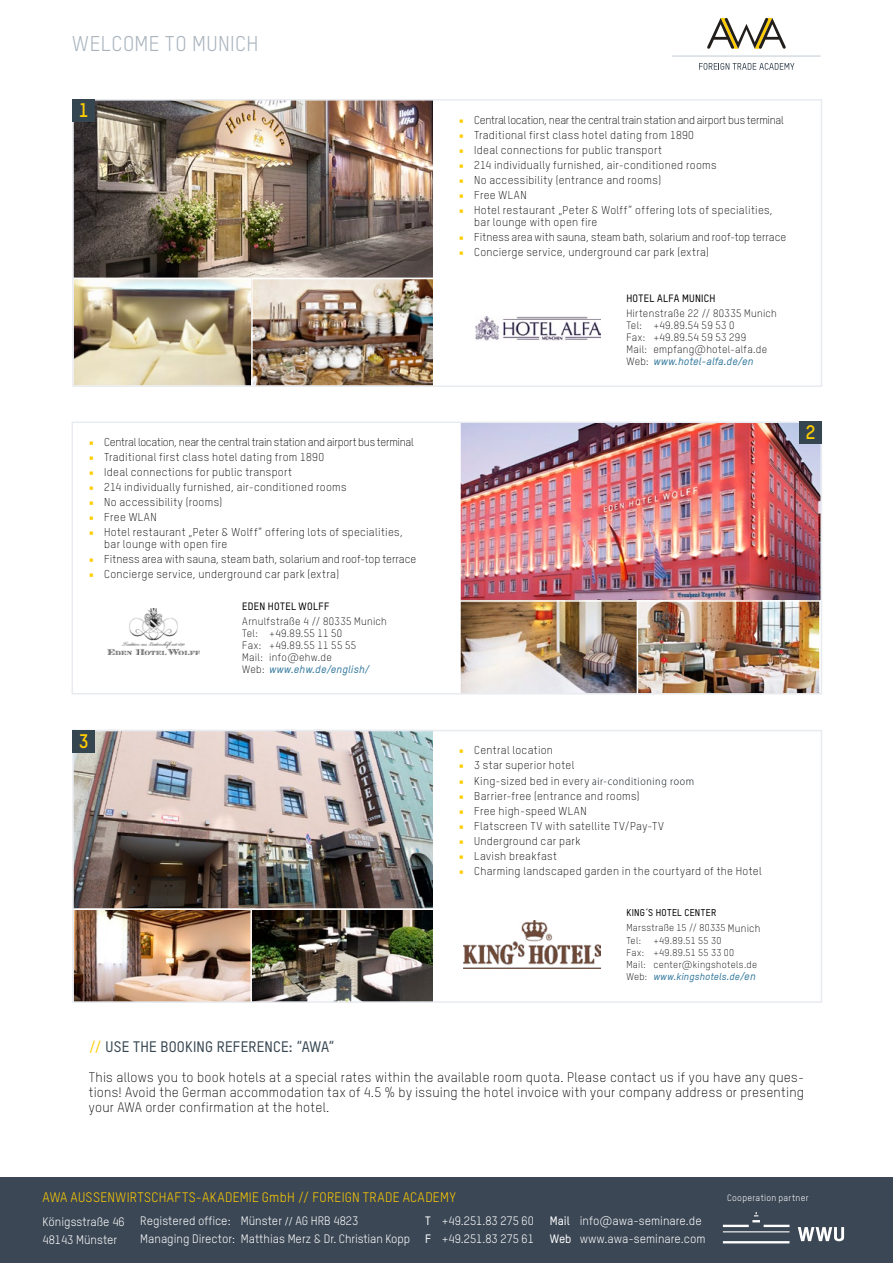
<style>
.page{position:relative;width:893px;height:1263px;background:#fff}
.page>*{position:absolute;margin:0;border:0;box-sizing:border-box;transform-origin:0 0}
.t1{font:21px "TSTARPRO";letter-spacing:.02em;color:#a9b4be}
.t2{font:700 19.35px "TSTARPRO";color:#fc0}
.t3{font:500 15px "TSTARPRO";letter-spacing:.015em;color:#364651}
.t4{font:300 13.5px/15px "TSTARPRO";letter-spacing:.015em;color:#000;text-align:justify}
.t5{font:13.5px "TSTARPRO";letter-spacing:.02em;color:#fc0}
.t6{font:12px/18px "TSTARPRO";color:#fff}
.t7{font:300 11.25px/12px "TSTARPRO";letter-spacing:.025em;color:#000}
.t8{font:300 11.25px "TSTARPRO";letter-spacing:-.025em;color:#000}
.t9{font:300 11.25px "TSTARPRO";color:#000}
.t10{font:300 10.5px/12px "TSTARPRO";letter-spacing:.03em;color:#000}
.t11{font:500 10.5px "TSTARPRO";letter-spacing:.03em;color:#000}
.t12{font:300 9.75px/12px "TSTARPRO";letter-spacing:.03em;color:#000}
.t13{font:9px "TSTARPRO";letter-spacing:.03em;color:#fff}
.s1{font-family:"Minion Pro";font-weight:400;color:#fc0}
.s2{font-weight:500;font-style:italic;color:#31779c}
.s3{font-family:"Myriad Pro";font-stretch:semi-condensed;color:#0e181f}
.s4{font-weight:500}
.s5{font-size:10.5px}
.s6{font-weight:500;font-style:italic;font-size:10.5px;color:#31779c}
.s7{color:#fc0}
.s8{font-family:"Minion Pro"}
</style>
<div class="page">
<img style="left:476px;top:317px;width:125px;height:24px">
<img style="left:108px;top:608px;width:92px;height:46px">
<hr style="left:672px;top:55px;width:149px;height:2px;background:#d2d9e2">
<svg style="left:707px;top:18px;width:79px;height:31px"></svg>
<svg style="left:699px;top:63px;width:95px;height:7px"></svg>
<img style="left:464px;top:920px;width:137px;height:48px">
<img style="left:75px;top:102px;width:356px;height:174px">
<div style="left:72px;top:98px;width:362px;height:181px;border:2px solid #fff"></div>
<img style="left:75px;top:281px;width:176px;height:103px">
<div style="left:72px;top:278px;width:183px;height:109px;border:2px solid #fff"></div>
<img style="left:254px;top:281px;width:177px;height:103px">
<div style="left:251px;top:278px;width:183px;height:109px;border:2px solid #fff"></div>
<div style="left:72px;top:99px;width:750px;height:288px;border:2px solid #e8ebf0"></div>
<img style="left:462px;top:424px;width:357px;height:175px">
<img style="left:462px;top:603px;width:175px;height:88px">
<div style="left:459px;top:600px;width:183px;height:95px;border:2px solid #fff"></div>
<img style="left:640px;top:603px;width:178px;height:88px">
<div style="left:637px;top:600px;width:184px;height:95px;border:2px solid #fff"></div>
<div style="left:72px;top:421px;width:750px;height:273px;border:2px solid #e8ebf0"></div>
<img style="left:75px;top:733px;width:356px;height:174px">
<img style="left:75px;top:911px;width:175px;height:89px">
<div style="left:72px;top:908px;width:183px;height:95px;border:2px solid #fff"></div>
<img style="left:253px;top:911px;width:178px;height:89px">
<div style="left:250px;top:908px;width:184px;height:95px;border:2px solid #fff"></div>
<div style="left:72px;top:730px;width:750px;height:273px;border:2px solid #e8ebf0"></div>
<div style="left:72px;top:99px;width:23px;height:23px;background:#364651"></div>
<div style="left:799px;top:421px;width:23px;height:23px;background:#364651"></div>
<div style="left:72px;top:730px;width:23px;height:23px;background:#364651"></div>
<div style="left:0;top:1178px;width:893px;height:85px;background:#3b4755"></div>
<svg style="left:723px;top:1212px;width:121px;height:31px"></svg>
<h1 class="t1" style="left:72px;top:29px;width:188px">WELCOME TO MUNICH</h1>
<h2 class="t2" style="left:79px;top:97px;width:11px">1</h2>
<p class="t8" style="left:89px;top:435px;width:326px"><span class="s1">■</span> Central location, near the central train station and airport bus terminal</p>
<p class="t7" style="left:89px;top:451px;width:236px"><span class="s1">■</span> Traditional first class hotel dating from 1890</p>
<p class="t7" style="left:89px;top:466px;width:204px"><span class="s1">■</span> Ideal connections for public transport</p>
<p class="t7" style="left:89px;top:481px;width:259px"><span class="s1">■</span> 214 individually furnished, air-conditioned rooms</p>
<p class="t7" style="left:89px;top:496px;width:134px"><span class="s1">■</span> No accessibility (rooms)</p>
<p class="t7" style="left:89px;top:511px;width:69px"><span class="s1">■</span> Free WLAN</p>
<p class="t7" style="left:104px;top:526px;width:300px;text-indent:-15px"><span class="s1">■</span> Hotel restaurant „Peter &amp; Wolff” offering lots of specialities, bar lounge with open fire</p>
<p class="t9" style="left:89px;top:552px;width:328px"><span class="s1">■</span> Fitness area with sauna, steam bath, solarium and roof-top terrace</p>
<p class="t7" style="left:89px;top:568px;width:251px"><span class="s1">■</span> Concierge service, underground car park (extra)</p>
<p class="t11" style="left:242px;top:599px;width:88px">EDEN HOTEL WOLFF</p>
<p class="t10" style="left:242px;top:615px;width:146px">Arnulfstraße 4 // 80335 Munich<br>Tel: +49.89.55 11 50<br>Fax: +49.89.55 11 55 55<br>Mail: info@ehw.de<br>Web: <span class="s2">www.ehw.de/english/</span></p>
<h2 class="t2" style="left:79px;top:727px;width:11px">3</h2>
<p class="t8" style="left:459px;top:112px;width:326px"><span class="s1">■</span> Central location, near the central train station and airport bus terminal</p>
<p class="t7" style="left:459px;top:128px;width:236px"><span class="s1">■</span> Traditional first class hotel dating from 1890</p>
<p class="t7" style="left:459px;top:143px;width:204px"><span class="s1">■</span> Ideal connections for public transport</p>
<p class="t7" style="left:459px;top:158px;width:259px"><span class="s1">■</span> 214 individually furnished, air-conditioned rooms</p>
<p class="t7" style="left:459px;top:173px;width:203px"><span class="s1">■</span> No accessibility (entrance and rooms)</p>
<p class="t7" style="left:459px;top:188px;width:69px"><span class="s1">■</span> Free WLAN</p>
<p class="t7" style="left:474px;top:203px;width:300px;text-indent:-15px"><span class="s1">■</span> Hotel restaurant „Peter &amp; Wolff” offering lots of specialities, bar lounge with open fire</p>
<p class="t9" style="left:459px;top:229px;width:328px"><span class="s1">■</span> Fitness area with sauna, steam bath, solarium and roof-top terrace</p>
<p class="t7" style="left:459px;top:245px;width:251px"><span class="s1">■</span> Concierge service, underground car park (extra)</p>
<p class="t11" style="left:626px;top:291px;width:91px">HOTEL ALFA MUNICH</p>
<p class="t10" style="left:626px;top:306px;width:152px">Hirtenstraße 22 // 80335 Munich<br>Tel: +49.89.54 59 53 0<br>Fax: +49.89.54 59 53 299<br>Mail: empfang@hotel-alfa.de<br>Web: <span class="s2">www.hotel-alfa.de/en</span></p>
<h2 class="t2" style="left:806px;top:419px;width:11px">2</h2>
<p class="t7" style="left:459px;top:744px;width:95px"><span class="s1">■</span> Central location</p>
<p class="t7" style="left:459px;top:759px;width:117px"><span class="s1">■</span> 3 star superior hotel</p>
<p class="t7" style="left:459px;top:775px;width:236px"><span class="s1">■</span> King-sized bed in every <span class="s3">air-conditioning room</span></p>
<p class="t7" style="left:459px;top:790px;width:182px"><span class="s1">■</span> Barrier-free (entrance and rooms)</p>
<p class="t7" style="left:459px;top:805px;width:129px"><span class="s1">■</span> Free high-speed WLAN</p>
<p class="t7" style="left:459px;top:820px;width:206px"><span class="s1">■</span> Flatscreen TV with satellite TV/Pay-TV</p>
<p class="t7" style="left:459px;top:835px;width:123px"><span class="s1">■</span> Underground car park</p>
<p class="t7" style="left:459px;top:850px;width:99px"><span class="s1">■</span> Lavish breakfast</p>
<p class="t7" style="left:459px;top:865px;width:304px"><span class="s1">■</span> Charming landscaped garden in the courtyard of the Hotel</p>
<p class="t12" style="left:626px;top:905px;width:136px;line-height:15px"><span class="s4">KING´S HOTEL CENTER<br></span>Marsstraße 15 // 80335 <span class="s5">Munich</span></p>
<p class="t12" style="left:626px;top:934px;width:16px">Tel:</p>
<p class="t12" style="left:626px;top:934px;width:132px;text-indent:27px">+49.89.51 55 30<br>Fax: +49.89.51 55 33 00<br>Mail: center@kingshotels.de<br>Web: <span class="s2">www.kingshotels.de</span><span class="s6">/en</span></p>
<h3 class="t3" style="left:89px;top:1037px;width:247px"><span class="s7">//</span> USE THE BOOKING REFERENCE: “AWA“</h3>
<p class="t4" style="left:89px;top:1070px;width:717px">This allows you to book hotels at a special rates within the available room quota. Please contact us if you have any ques&shy;tions! Avoid the German accommodation tax of 4.5 % by issuing the hotel invoice with your company address or presenting your AWA order confirmation at the hotel.</p>
<p class="t5" style="left:43px;top:1188px;width:415px">AWA AUSSENWIRTSCHAFTS-AKADEMIE GmbH // FOREIGN TRADE ACADEMY</p>
<p class="t6" style="left:43px;top:1212px;width:84px">Königsstraße 46<br>48143 Münster</p>
<p class="t6" style="left:140px;top:1211px;width:271px">Registered office: Münster <span class="s8">//</span> AG HRB 4823<br>Managing Director: Matthias Merz &amp; Dr. Christian Kopp</p>
<p class="t6" style="left:425px;top:1211px;width:110px"><span class="s4">T</span> +49.251.83 275 60<br><span class="s4">F</span> +49.251.83 275 61</p>
<p class="t6" style="left:550px;top:1211px;width:157px"><span class="s4">Mail</span> info@awa-seminare.de<br><span class="s4">Web</span> www.awa-seminare.com</p>
<p class="t13" style="left:727px;top:1192px;width:83px">Cooperation partner</p>
</div>
